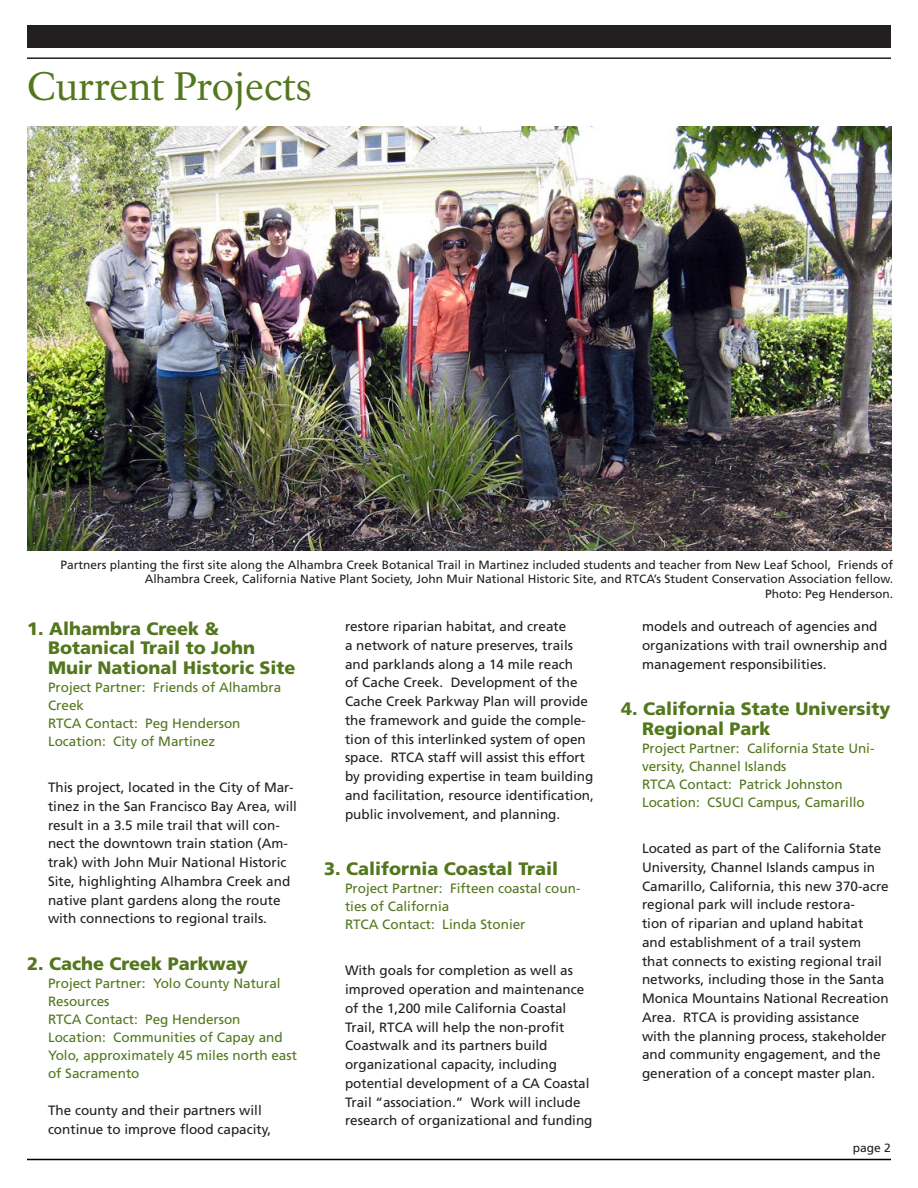
<style>
.page{position:relative;width:918px;height:1188px;background:#fff}
.page>*{position:absolute;margin:0;border:0;box-sizing:border-box;transform-origin:0 0}
._01_RecentSuccess_H1{font:39px "NPS Rawlinson OT";color:#53771d}
._04_CurrentProject_H{font:900 18px/19.5px "Frutiger LT Std";color:#53771d}
._07_CurrentProject_T{font:13.5px/18.8px "Frutiger LT Std";color:#231f20}
._05_CurrentProject_p{font:13.5px/18.8px "Frutiger LT Std";color:#231f20}
._05_CurrentProject_p-2{font:13.5px/18px "Frutiger LT Std";color:#53771d}
._08_Caption{font:12px/14.4px "Frutiger LT Std";color:#231f20;text-align:right}
._15_Continued{font:12px "Frutiger LT Std";color:#231f20}
</style>
<div class="page">
<div style="left:27px;top:26px;width:864px;height:22px;background:#231f20"></div>
<hr style="left:27px;top:57px;width:864px;height:2px;background:#231f20">
<hr style="left:27px;top:1159px;width:864px;height:1px;background:#000">
<img style="left:27px;top:126px;width:865px;height:425px">
<p class="_01_RecentSuccess_H1" style="left:27px;top:63px;width:286px">Current Projects</p>
<p class="_08_Caption" style="left:60px;top:558px;width:834px">Partners planting the first site along the Alhambra Creek Botanical Trail in Martinez included students and teacher from New Leaf School, Friends of<br>Alhambra Creek, California Native Plant Society, John Muir National Historic Site, and RTCA’s Student Conservation Association fellow.</p>
<p class="_08_Caption" style="left:765px;top:587px;width:130px">Photo: Peg Henderson.</p>
<p class="_04_CurrentProject_H" style="left:48px;top:618px;width:249px;text-indent:-21px">1. Alhambra Creek &amp;<br>Botanical Trail to John<br>Muir National Historic Site</p>
<p class="_05_CurrentProject_p-2" style="left:48px;top:678px;width:235px">Project Partner: Friends of Alhambra<br>Creek</p>
<p class="_05_CurrentProject_p-2" style="left:48px;top:714px;width:194px">RTCA Contact: Peg Henderson</p>
<p class="_05_CurrentProject_p-2" style="left:48px;top:732px;width:169px">Location: City of Martinez</p>
<p class="_07_CurrentProject_T" style="left:48px;top:778px;width:250px">This project, located in the City of Mar&shy;tinez in the San Francisco Bay Area, will result in a 3.5 mile trail that will con&shy;nect the downtown train station (Am&shy;trak) with John Muir National Historic Site, highlighting Alhambra Creek and native plant gardens along the route with connections to regional trails.</p>
<p class="_04_CurrentProject_H" style="left:27px;top:954px;width:222px">2. Cache Creek Parkway</p>
<p class="_05_CurrentProject_p-2" style="left:48px;top:974px;width:234px">Project Partner: Yolo County Natural<br>Resources</p>
<p class="_05_CurrentProject_p-2" style="left:48px;top:1010px;width:194px">RTCA Contact: Peg Henderson</p>
<p class="_05_CurrentProject_p-2" style="left:48px;top:1028px;width:250px">Location: Communities of Capay and<br>Yolo, approximately 45 miles north east of Sacramento</p>
<p class="_05_CurrentProject_p" style="left:48px;top:1101px;width:225px">The county and their partners will continue to improve flood capacity,</p>
<p class="_05_CurrentProject_p" style="left:345px;top:617px;width:250px">restore riparian habitat, and create<br>a network of nature preserves, trails and parklands along a 14 mile reach<br>of Cache Creek. Development of the Cache Creek Parkway Plan will provide the framework and guide the comple&shy;tion of this interlinked system of open space. RTCA staff will assist this effort by providing expertise in team building and facilitation, resource identification, public involvement, and planning.</p>
<p class="_04_CurrentProject_H" style="left:324px;top:859px;width:236px">3. California Coastal Trail</p>
<p class="_05_CurrentProject_p-2" style="left:345px;top:879px;width:237px">Project Partner: Fifteen coastal coun&shy;ties of California</p>
<p class="_05_CurrentProject_p-2" style="left:345px;top:915px;width:182px">RTCA Contact: Linda Stonier</p>
<p class="_07_CurrentProject_T" style="left:345px;top:961px;width:249px">With goals for completion as well as improved operation and maintenance of the 1,200 mile California Coastal Trail, RTCA will help the non-profit Coastwalk and its partners build organizational capacity, including potential development of a CA Coastal Trail “association.” Work will include research of organizational and funding</p>
<p class="_07_CurrentProject_T" style="left:642px;top:617px;width:247px">models and outreach of agencies and organizations with trail ownership and management responsibilities.</p>
<p class="_04_CurrentProject_H" style="left:642px;top:699px;width:250px;text-indent:-21px">4. California State University<br>Regional Park</p>
<p class="_05_CurrentProject_p-2" style="left:642px;top:739px;width:234px">Project Partner: California State Uni&shy;versity, Channel Islands</p>
<p class="_05_CurrentProject_p-2" style="left:642px;top:775px;width:202px">RTCA Contact: Patrick Johnston</p>
<p class="_05_CurrentProject_p-2" style="left:642px;top:793px;width:224px">Location: CSUCI Campus, Camarillo</p>
<p class="_07_CurrentProject_T" style="left:642px;top:839px;width:248px">Located as part of the California State University, Channel Islands campus in Camarillo, California, this new 370-acre regional park will include restora-<br>tion of riparian and upland habitat and establishment of a trail system that connects to existing regional trail networks, including those in the Santa Monica Mountains National Recreation Area. RTCA is providing assistance with the planning process, stakeholder and community engagement, and the generation of a concept master plan.</p>
<p class="_15_Continued" style="left:853px;top:1140px;width:40px">page 2</p>
</div>
